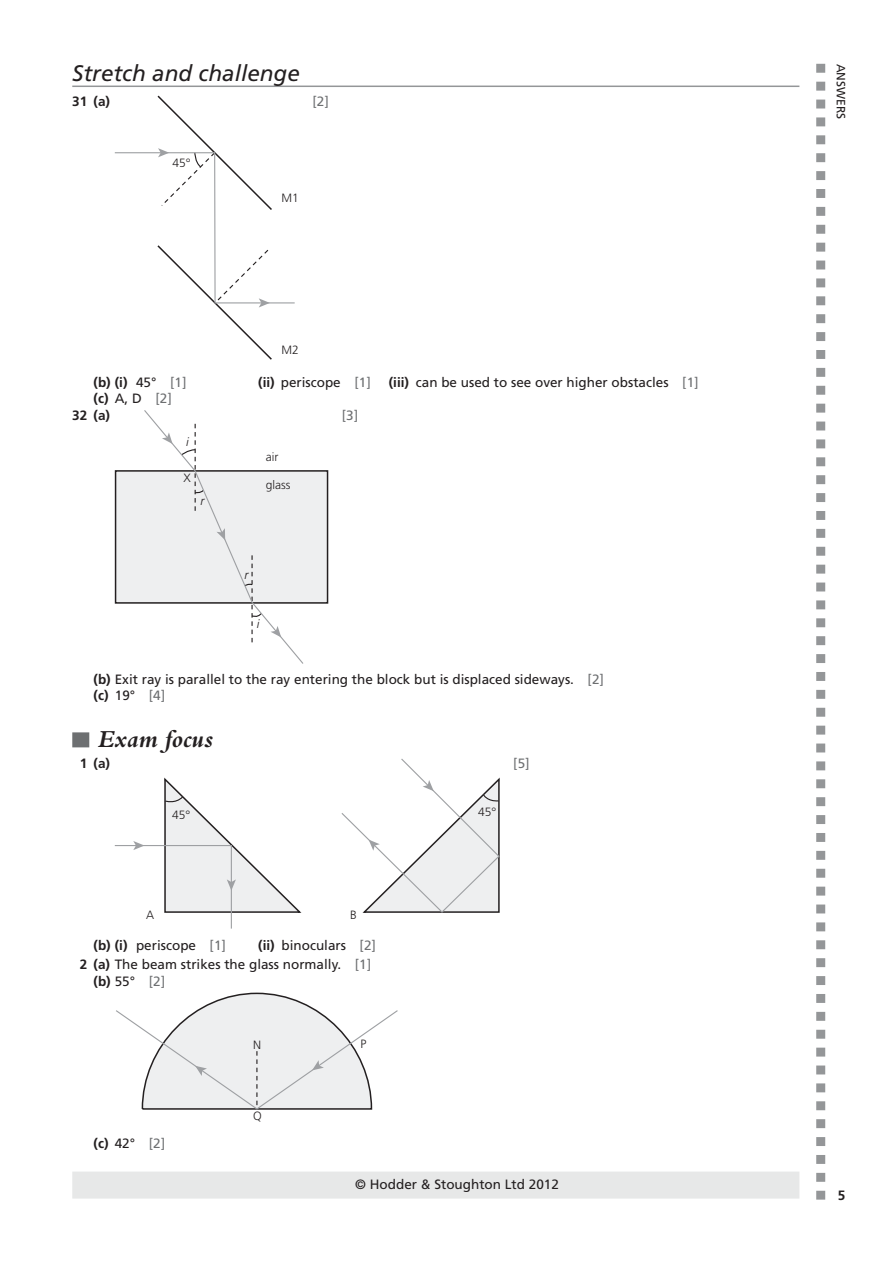
<style>
.page{position:relative;width:893px;height:1263px;background:#fff}
.page>*{position:absolute;margin:0;border:0;box-sizing:border-box;transform-origin:0 0}
.t1{font:italic 700 25.5px "Bembo";color:#231f20}
.t2{font:italic 22.5px "Frutiger";color:#231f20}
.t3{font:13.5px/16.5px "Frutiger";color:#231f20}
.t4{font:700 13.5px/16.5px "Frutiger";color:#231f20}
.t5{font:13.5px "Frutiger";color:#6d6f71}
.t6{font:300 12px "Frutiger";color:#231f20}
.t7{font:12px "Frutiger";color:#231f20}
.t8{font:italic 300 12px "Frutiger";color:#231f20}
.s1{font-weight:400}
.s2{font-weight:400;color:#6d6f71}
.s3{font-weight:700}
.s4{color:#6d6f71}
</style>
<div class="page">
<svg style="left:816px;top:64px;width:9px;height:1135px"></svg>
<div style="left:72px;top:1171px;width:727px;height:27px;background:#e7e8e8"></div>
<hr style="left:72px;top:86px;width:727px;height:1px;background:#949698">
<div style="left:72px;top:732px;width:17px;height:15px;background:#6d6f71"></div>
<hr style="left:115px;top:152px;width:46px;height:1px;background:#9ea0a3">
<svg style="left:156px;top:96px;width:139px;height:264px"></svg>
<div style="left:115px;top:470px;width:213px;height:134px;background:#eeeff0;border:2px solid #231f20"></div>
<svg style="left:143px;top:410px;width:162px;height:254px"></svg>
<svg style="left:115px;top:777px;width:187px;height:151px"></svg>
<svg style="left:341px;top:759px;width:159px;height:154px"></svg>
<svg style="left:116px;top:993px;width:282px;height:117px"></svg>
<h2 class="t2" style="left:72px;top:60px;width:229px">Stretch and challenge</h2>
<p class="t4" style="left:72px;top:93px;width:39px">31 (a)</p>
<p class="t5" style="left:312px;top:94px;width:18px">[2]</p>
<p class="t6" style="left:173px;top:156px;width:20px">45°</p>
<p class="t6" style="left:281px;top:191px;width:19px">M1</p>
<p class="t6" style="left:281px;top:343px;width:19px">M2</p>
<p class="t4" style="left:94px;top:374px;width:94px">(b) (i) <span class="s1">45°</span> <span class="s2">[1]</span></p>
<p class="t3" style="left:258px;top:374px;width:114px"><span class="s3">(ii)</span> periscope <span class="s4">[1]</span></p>
<p class="t3" style="left:389px;top:374px;width:311px"><span class="s3">(iii)</span> can be used to see over higher obstacles <span class="s4">[1]</span></p>
<p class="t4" style="left:72px;top:390px;width:101px;text-indent:21px">(c) <span class="s1">A, D</span> <span class="s2">[2]<br></span>32 (a)</p>
<p class="t6" style="left:266px;top:450px;width:14px">air</p>
<p class="t5" style="left:342px;top:407px;width:18px">[3]</p>
<p class="t8" style="left:186px;top:435px;width:4px">i</p>
<p class="t6" style="left:184px;top:471px;width:9px">X</p>
<p class="t8" style="left:201px;top:494px;width:5px">r</p>
<p class="t6" style="left:266px;top:478px;width:26px">glass</p>
<p class="t8" style="left:245px;top:568px;width:5px">r</p>
<p class="t8" style="left:257px;top:617px;width:4px">i</p>
<p class="t3" style="left:94px;top:671px;width:512px"><span class="s3">(b)</span> Exit ray is parallel to the ray entering the block but is displaced sideways. <span class="s4">[2] </span><span class="s3">(c)</span> 19° <span class="s4">[4]</span></p>
<h1 class="t1" style="left:98px;top:725px;width:117px">Exam focus</h1>
<p class="t4" style="left:80px;top:755px;width:32px">1 (a)</p>
<p class="t5" style="left:513px;top:755px;width:18px">[5]</p>
<p class="t6" style="left:172px;top:808px;width:20px">45°</p>
<p class="t6" style="left:478px;top:805px;width:20px">45°</p>
<p class="t6" style="left:146px;top:908px;width:10px">A</p>
<p class="t6" style="left:350px;top:908px;width:8px">B</p>
<p class="t3" style="left:80px;top:935px;width:298px;line-height:19.5px;text-indent:178px"><span class="s3">(ii)</span> binoculars <span class="s4">[2]<br></span><span class="s3">2 (a)</span> The beam strikes the glass normally. <span class="s4">[1]</span></p>
<p class="t4" style="left:94px;top:972px;width:73px">(b) <span class="s1">55°</span> <span class="s2">[2]</span></p>
<p class="t3" style="left:94px;top:936px;width:134px"><span class="s3">(b) (i)</span> periscope <span class="s4">[1]</span></p>
<p class="t4" style="left:94px;top:1135px;width:73px">(c) <span class="s1">42°</span> <span class="s2">[2]</span></p>
<p class="t6" style="left:253px;top:1038px;width:10px">N</p>
<p class="t6" style="left:253px;top:1109px;width:10px">Q</p>
<p class="t6" style="left:361px;top:1037px;width:7px">P</p>
<p class="t3" style="left:355px;top:1175px;width:205px">© Hodder &amp; Stoughton Ltd 2012</p>
<p class="t7" style="left:848px;top:64px;width:57px;rotate:90deg">ANSWERS</p>
<p class="t4" style="left:838px;top:1186px;width:9px">5</p>
</div>
